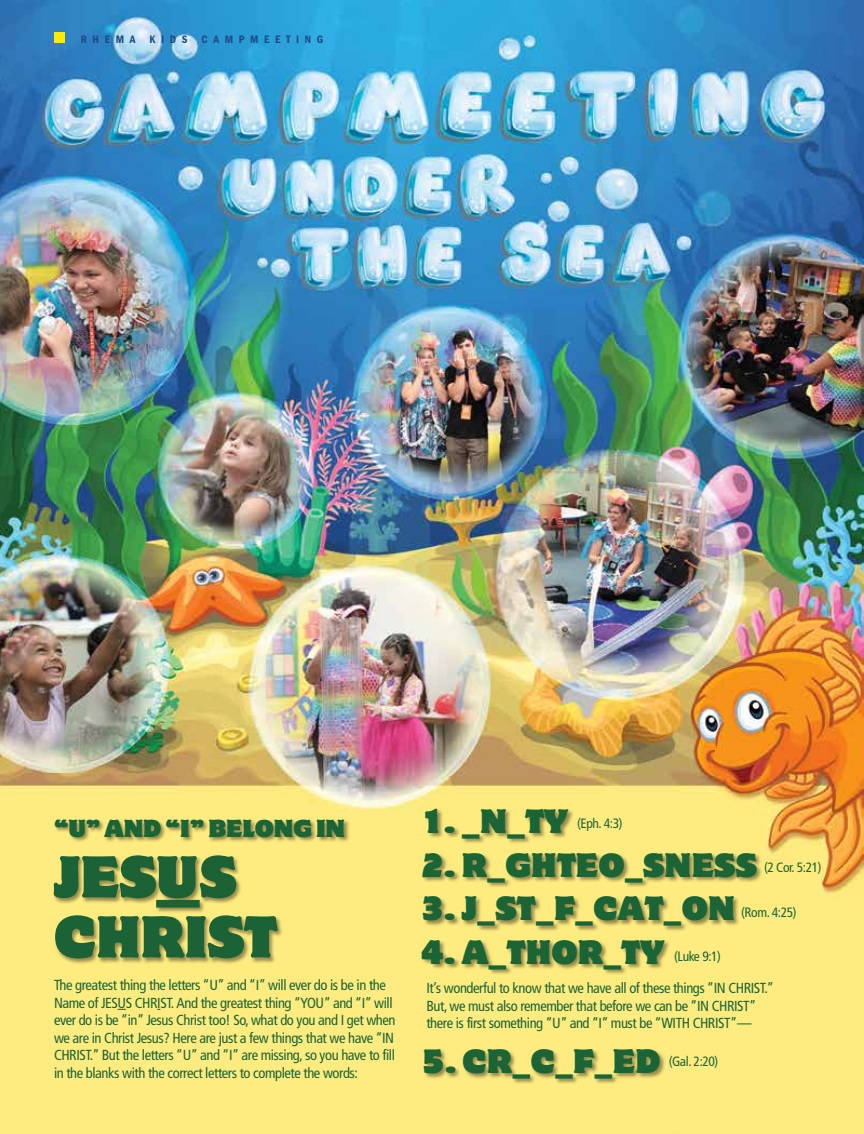
<style>
.page{position:relative;width:864px;height:1134px;background:#fff}
.page>*{position:absolute;margin:0;border:0;box-sizing:border-box;transform-origin:0 0}
.t1{font:52.35px/60px "Motter Corpus ICG";color:#1b6336}
.t2{font:30px "Motter Corpus ICG";letter-spacing:.01em;color:#1b6436}
.t3{font:21.9px "Motter Corpus ICG";color:#1b6436}
.t4{font:condensed 14.55px/17.4px "Frutiger";letter-spacing:-.03em;color:#1b6436}
.t5{font:condensed 13.5px "Frutiger";letter-spacing:-.03em;color:#1b6436}
.t6{font:600 condensed 11.25px "Franklin Gothic";letter-spacing:.5em;color:#1f4b85}
.s1{color:#1c6235}
</style>
<div class="page">
<img style="left:0;top:0;width:864px;height:1134px">
<div style="left:54px;top:32px;width:10px;height:11px;background:#fcec02"></div>
<div style="left:53px;top:819px;width:298px;height:146px;background:#000;opacity:.41"></div>
<div style="left:156px;top:900px;width:44px;height:8px;background:#1c6235"></div>
<div style="left:422px;top:808px;width:341px;height:167px;background:#000;opacity:.41"></div>
<div style="left:423px;top:1048px;width:243px;height:36px;background:#000;opacity:.41"></div>
<p class="t6" style="left:81px;top:33px;width:56px">RHEMA</p>
<p class="t6" style="left:150px;top:33px;width:39px">KIDS</p>
<p class="t6" style="left:202px;top:33px;width:123px">CAMPMEETING</p>
<h3 class="t3" style="left:54px;top:814px;width:293px">“U” AND “I” BELONG IN</h3>
<h1 class="t1" style="left:54px;top:845px;width:224px">JE<span class="s1">SUS<br></span>CHRIST</h1>
<p class="t4" style="left:54px;top:977px;width:343px">The greatest thing the letters “U” and “I” will ever do is be in the Name of JESUS CHRIST. And the greatest thing “YOU” and “I” will ever do is be “in” Jesus Christ too! So, what do you and I get when we are in Christ Jesus? Here are just a few things that we have “IN CHRIST.” But the letters “U” and “I” are missing, so you have to fill in the blanks with the correct letters to complete the words:</p>
<h2 class="t2" style="left:421px;top:801px;width:148px">1. _N_TY</h2>
<h2 class="t2" style="left:421px;top:845px;width:337px">2. R_GHTEO_SNESS</h2>
<h2 class="t2" style="left:421px;top:889px;width:315px">3. J_ST_F_CAT_ON</h2>
<h2 class="t2" style="left:421px;top:932px;width:245px">4. A_THOR_TY</h2>
<p class="t4" style="left:426px;top:979px;width:349px">It’s wonderful to know that we have all of these things “IN CHRIST.”<br>But, we must also remember that before we can be “IN CHRIST” there is first something “U” and “I” must be “WITH CHRIST”—</p>
<h2 class="t2" style="left:422px;top:1041px;width:240px">5. CR_C_F_ED</h2>
<p class="t5" style="left:577px;top:816px;width:47px">(Eph. 4:3)</p>
<p class="t5" style="left:764px;top:860px;width:59px">(2 Cor. 5:21)</p>
<p class="t5" style="left:741px;top:904px;width:57px">(Rom. 4:25)</p>
<p class="t5" style="left:674px;top:949px;width:48px">(Luke 9:1)</p>
<p class="t5" style="left:669px;top:1053px;width:51px">(Gal. 2:20)</p>
</div>
